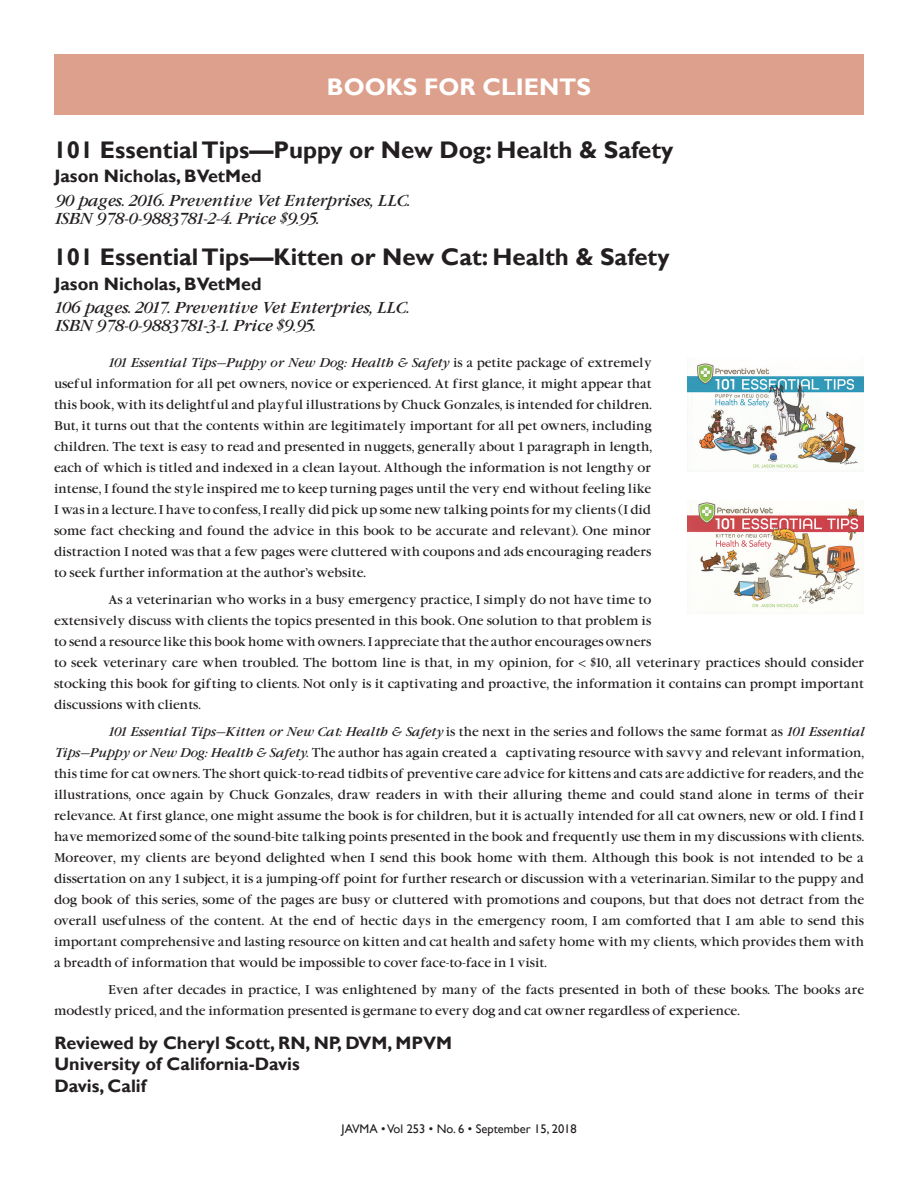
<style>
.page{position:relative;width:918px;height:1188px;background:#fff}
.page>*{position:absolute;margin:0;border:0;box-sizing:border-box;transform-origin:0 0}
.t1{font:700 24px "Gill Sans";color:#231f20}
.t2{font:700 24px "Gill Sans";color:#fff}
.t3{font:700 18px/21.6px "Gill Sans";color:#231f20}
.t4{font:italic 15px/18px "Garamond";color:#231f20}
.t5{font:12.45px "Gill Sans";color:#231f20}
.t6{font:12px/21px "Garamond";color:#231f20;text-align:justify}
.s1{font-style:italic}
</style>
<div class="page">
<div style="left:54px;top:54px;width:810px;height:61px;background:#dda08d"></div>
<img style="left:688px;top:363px;width:176px;height:109px">
<img style="left:687px;top:502px;width:176px;height:106px">
<h1 class="t2" style="left:327px;top:73px;width:266px">BOOKS FOR CLIENTS</h1>
<h1 class="t1" style="left:54px;top:135px;width:621px">101 Essential Tips—Puppy or New Dog: Health &amp; Safety</h1>
<h2 class="t3" style="left:54px;top:166px;width:209px">Jason Nicholas, BVetMed</h2>
<p class="t4" style="left:54px;top:191px;width:356px">90 pages. 2016. Preventive Vet Enterprises, LLC.<br>ISBN 978-0-9883781-2-4. Price $9.95.</p>
<h1 class="t1" style="left:54px;top:243px;width:618px">101 Essential Tips—Kitten or New Cat: Health &amp; Safety</h1>
<h2 class="t3" style="left:54px;top:274px;width:209px">Jason Nicholas, BVetMed</h2>
<p class="t4" style="left:54px;top:299px;width:356px">106 pages. 2017. Preventive Vet Enterpries, LLC.<br>ISBN 978-0-9883781-3-1. Price $9.95.</p>
<p class="t6" style="left:54px;top:353px;width:599px;text-indent:54px"><span class="s1">101 Essential Tips—Puppy or New Dog: Health &amp; Safety</span> is a petite package of extremely useful information for all pet owners, novice or experienced. At first glance, it might appear that this book, with its delightful and playful illustrations by Chuck Gonzales, is intended for children.<br>But, it turns out that the contents within are legitimately important for all pet owners, including children. The text is easy to read and presented in nuggets, generally about 1 paragraph in length, each of which is titled and indexed in a clean layout. Although the information is not lengthy or intense, I found the style inspired me to keep turning pages until the very end without feeling like I was in a lecture. I have to confess, I really did pick up some new talking points for my clients (I did some fact checking and found the advice in this book to be accurate and relevant). One minor distraction I noted was that a few pages were cluttered with coupons and ads encouraging readers to seek further information at the author’s website.</p>
<p class="t6" style="left:54px;top:590px;width:812px;text-align:left;text-indent:54px">As a veterinarian who works in a busy emergency practice, I simply do not have time to<br>extensively discuss with clients the topics presented in this book. One solution to that problem is<br>to send a resource like this book home with owners. I appreciate that the author encourages owners<br>to seek veterinary care when troubled. The bottom line is that, in my opinion, for &lt; $10, all veterinary practices should consider stocking this book for gifting to clients. Not only is it captivating and proactive, the information it contains can prompt important discussions with clients.</p>
<p class="t6" style="left:54px;top:722px;width:812px;text-indent:54px"><span class="s1">101 Essential Tips—Kitten or New Cat: Health &amp; Safety</span> is the next in the series and follows the same format as <span class="s1">101 Essential Tips—Puppy or New Dog: Health &amp; Safety</span>. The author has again created a captivating resource with savvy and relevant information, this time for cat owners. The short quick-to-read tidbits of preventive care advice for kittens and cats are addictive for readers, and the illustrations, once again by Chuck Gonzales, draw readers in with their alluring theme and could stand alone in terms of their relevance. At first glance, one might assume the book is for children, but it is actually intended for all cat owners, new or old. I find I have memorized some of the sound-bite talking points presented in the book and frequently use them in my discussions with clients.<br>Moreover, my clients are beyond delighted when I send this book home with them. Although this book is not intended to be a dissertation on any 1 subject, it is a jumping-off point for further research or discussion with a veterinarian. Similar to the puppy and dog book of this series, some of the pages are busy or cluttered with promotions and coupons, but that does not detract from the overall usefulness of the content. At the end of hectic days in the emergency room, I am comforted that I am able to send this important comprehensive and lasting resource on kitten and cat health and safety home with my clients, which provides them with a breadth of information that would be impossible to cover face-to-face in 1 visit.</p>
<p class="t6" style="left:54px;top:980px;width:812px;text-indent:54px">Even after decades in practice, I was enlightened by many of the facts presented in both of these books. The books are modestly priced, and the information presented is germane to every dog and cat owner regardless of experience.</p>
<h2 class="t3" style="left:54px;top:1032px;width:399px">Reviewed by Cheryl Scott, RN, NP, DVM, MPVM<br>University of California-Davis<br>Davis, Calif</h2>
<p class="t5" style="left:342px;top:1122px;width:237px">JAVMA •Vol 253 • No. 6 • September 15, 2018</p>
</div>
